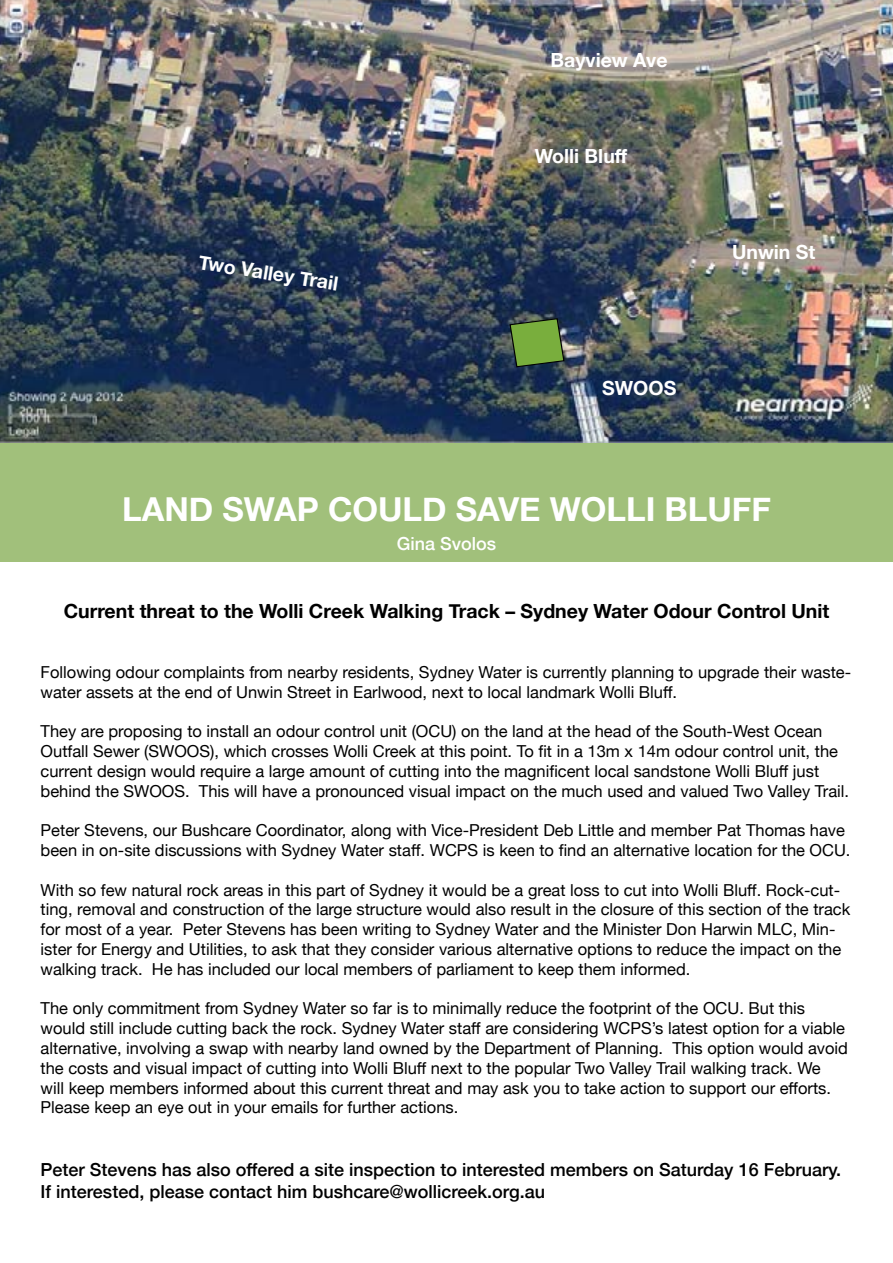
<style>
.page{position:relative;width:893px;height:1263px;background:#fff}
.page>*{position:absolute;margin:0;border:0;box-sizing:border-box;transform-origin:0 0}
.t1{font:700 33px "Helvetica Neue";color:#fff}
.t2{font:700 19.5px "Helvetica Neue";color:#000}
.t3{font:700 19.5px "Helvetica Neue";color:#fff}
.t4{font:500 18px/21.6px "Helvetica Neue";color:#000}
.t5{font:500 18px "Helvetica Neue";color:#fff}
.t6{font:16.5px/19.8px "Helvetica Neue";color:#000}
</style>
<div class="page">
<div style="left:0;top:442px;width:893px;height:120px;background:#a1c07b"></div>
<img style="left:0;top:0;width:893px;height:442px">
<svg style="left:509px;top:318px;width:56px;height:50px"></svg>
<p class="t3" style="left:550px;top:45px;width:119px">Bayview Ave</p>
<p class="t3" style="left:201px;top:247px;width:143px;rotate:9deg">Two Valley Trail</p>
<p class="t3" style="left:535px;top:141px;width:94px">Wolli Bluff</p>
<p class="t3" style="left:602px;top:373px;width:76px">SWOOS</p>
<p class="t3" style="left:732px;top:237px;width:85px">Unwin St</p>
<h1 class="t1" style="left:122px;top:483px;width:650px">LAND SWAP COULD SAVE WOLLI BLUFF</h1>
<p class="t5" style="left:397px;top:529px;width:101px">Gina Svolos</p>
<p class="t2" style="left:64px;top:596px;width:767px">Current threat to the Wolli Creek Walking Track – Sydney Water Odour Control Unit</p>
<p class="t6" style="left:41px;top:663px;width:812px">Following odour complaints from nearby residents, Sydney Water is currently planning to upgrade their waste&shy;water assets at the end of Unwin Street in Earlwood, next to local landmark Wolli Bluff.</p>
<p class="t6" style="left:41px;top:722px;width:810px">They are proposing to install an odour control unit (OCU) on the land at the head of the South-West Ocean Outfall Sewer (SWOOS), which crosses Wolli Creek at this point. To fit in a 13m x 14m odour control unit, the current design would require a large amount of cutting into the magnificent local sandstone Wolli Bluff just behind the SWOOS. This will have a pronounced visual impact on the much used and valued Two Valley Trail.</p>
<p class="t6" style="left:41px;top:821px;width:811px">Peter Stevens, our Bushcare Coordinator, along with Vice-President Deb Little and member Pat Thomas have been in on-site discussions with Sydney Water staff. WCPS is keen to find an alternative location for the OCU.</p>
<p class="t6" style="left:41px;top:881px;width:811px">With so few natural rock areas in this part of Sydney it would be a great loss to cut into Wolli Bluff. Rock-cut&shy;ting, removal and construction of the large structure would also result in the closure of this section of the track for most of a year. Peter Stevens has been writing to Sydney Water and the Minister Don Harwin MLC, Min&shy;ister for Energy and Utilities, to ask that they consider various alternative options to reduce the impact on the walking track. He has included our local members of parliament to keep them informed.</p>
<p class="t6" style="left:41px;top:999px;width:809px">The only commitment from Sydney Water so far is to minimally reduce the footprint of the OCU. But this would still include cutting back the rock. Sydney Water staff are considering WCPS’s latest option for a viable alternative, involving a swap with nearby land owned by the Department of Planning. This option would avoid the costs and visual impact of cutting into Wolli Bluff next to the popular Two Valley Trail walking track. We will keep members informed about this current threat and may ask you to take action to support our efforts.<br>Please keep an eye out in your emails for further actions.</p>
<p class="t4" style="left:41px;top:1158px;width:802px">Peter Stevens has also offered a site inspection to interested members on Saturday 16 February.<br>If interested, please contact him bushcare@wollicreek.org.au</p>
</div>
